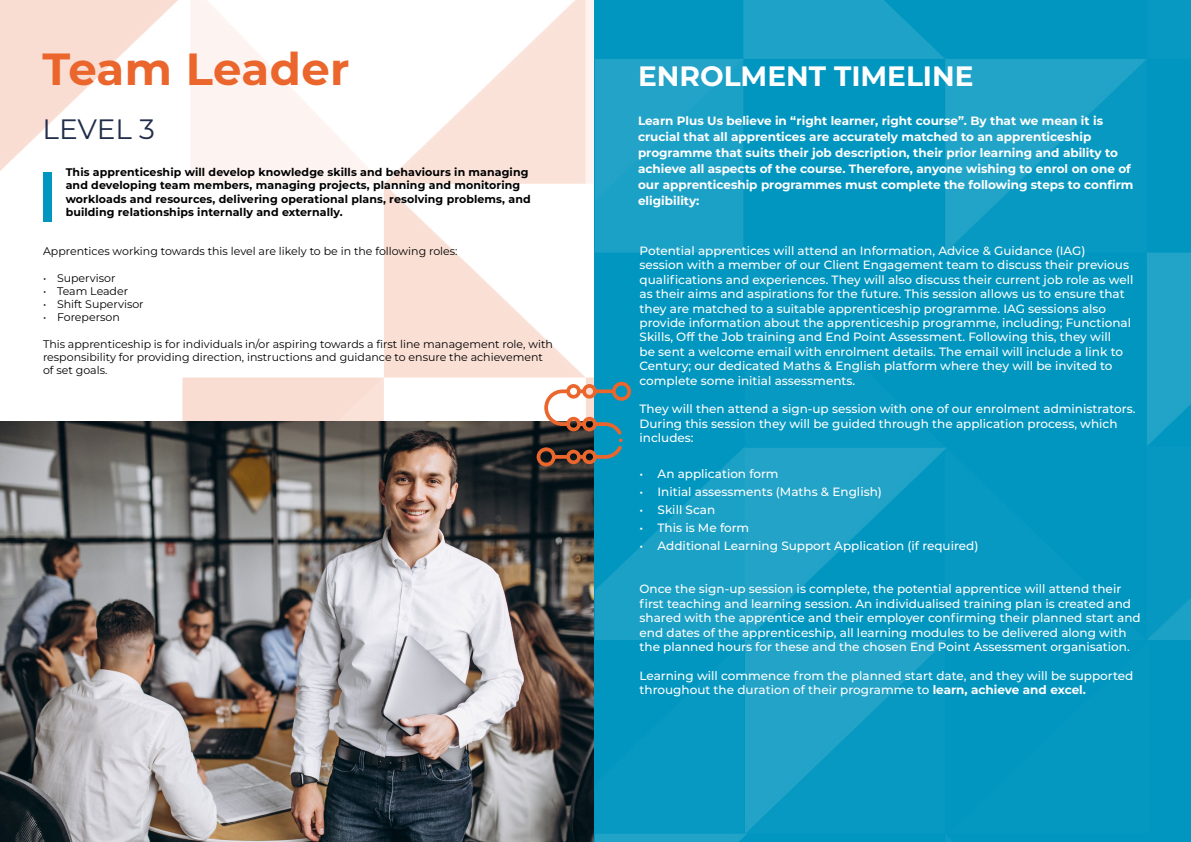
<style>
.page{position:relative;width:1191px;height:842px;background:#fff}
.page>*{position:absolute;margin:0;border:0;box-sizing:border-box;transform-origin:0 0}
.t1{font:700 45px "Montserrat";letter-spacing:.01em;color:#ea662d}
.t2{font:700 28px "Montserrat";color:#fff}
.t3{font:28px "Montserrat";letter-spacing:-.005em;color:#212d4b}
.t4{font:500 12px/14.4px "Montserrat";color:#fff}
.t5{font:700 12px/16px "Montserrat";color:#fff}
.t6{font:11px/13.2px "Montserrat";color:#000}
.t7{font:700 11px/13.2px "Montserrat";letter-spacing:.01em;color:#000}
.s1{font-weight:700}
</style>
<div class="page">
<img style="left:0;top:0;width:594px;height:421px">
<img style="left:0;top:421px;width:594px;height:421px">
<div style="left:43px;top:172px;width:8px;height:50px;background:#0096c0"></div>
<img style="left:595px;top:0;width:595px;height:842px">
<svg style="left:536px;top:382px;width:95px;height:84px"></svg>
<h1 class="t1" style="left:43px;top:39px;width:308px">Team Leader</h1>
<h2 class="t3" style="left:43px;top:111px;width:114px">LEVEL 3</h2>
<p class="t7" style="left:66px;top:165px;width:466px">This apprenticeship will develop knowledge skills and behaviours in managing and developing team members, managing projects, planning and monitoring workloads and resources, delivering operational plans, resolving problems, and building relationships internally and externally.</p>
<p class="t6" style="left:43px;top:245px;width:416px">Apprentices working towards this level are likely to be in the following roles:</p>
<p class="t6" style="left:43px;top:271px;width:74px">• Supervisor</p>
<p class="t6" style="left:43px;top:284px;width:87px">• Team Leader</p>
<p class="t6" style="left:43px;top:297px;width:102px">• Shift Supervisor</p>
<p class="t6" style="left:43px;top:311px;width:78px">• Foreperson</p>
<p class="t6" style="left:43px;top:337px;width:511px">This apprenticeship is for individuals in/or aspiring towards a first line management role, with responsibility for providing direction, instructions and guidance to ensure the achievement of set goals.</p>
<h2 class="t2" style="left:638px;top:57px;width:337px">ENROLMENT TIMELINE</h2>
<p class="t5" style="left:638px;top:112px;width:497px">Learn Plus Us believe in “right learner, right course”. By that we mean it is crucial that all apprentices are accurately matched to an apprenticeship programme that suits their job description, their prior learning and ability to achieve all aspects of the course. Therefore, anyone wishing to enrol on one of our apprenticeship programmes must complete the following steps to confirm eligibility:</p>
<p class="t4" style="left:639px;top:243px;width:495px">Potential apprentices will attend an Information, Advice &amp; Guidance (IAG)<br>session with a member of our Client Engagement team to discuss their previous qualifications and experiences. They will also discuss their current job role as well as their aims and aspirations for the future. This session allows us to ensure that they are matched to a suitable apprenticeship programme. IAG sessions also provide information about the apprenticeship programme, including; Functional Skills, Off the Job training and End Point Assessment. Following this, they will<br>be sent a welcome email with enrolment details. The email will include a link to Century; our dedicated Maths &amp; English platform where they will be invited to complete some initial assessments.</p>
<p class="t4" style="left:639px;top:401px;width:497px">They will then attend a sign-up session with one of our enrolment administrators.<br>During this session they will be guided through the application process, which includes:</p>
<p class="t4" style="left:639px;top:466px;width:141px">• An application form</p>
<p class="t4" style="left:639px;top:484px;width:244px">• Initial assessments (Maths &amp; English)</p>
<p class="t4" style="left:639px;top:502px;width:77px">• Skill Scan</p>
<p class="t4" style="left:639px;top:520px;width:111px">• This is Me form</p>
<p class="t4" style="left:639px;top:538px;width:340px">• Additional Learning Support Application (if required)</p>
<p class="t4" style="left:639px;top:581px;width:503px">Once the sign-up session is complete, the potential apprentice will attend their first teaching and learning session. An individualised training plan is created and shared with the apprentice and their employer confirming their planned start and end dates of the apprenticeship, all learning modules to be delivered along with the planned hours for these and the chosen End Point Assessment organisation.</p>
<p class="t4" style="left:639px;top:668px;width:495px">Learning will commence from the planned start date, and they will be supported throughout the duration of their programme to <span class="s1">learn, achieve and excel.</span></p>
</div>
